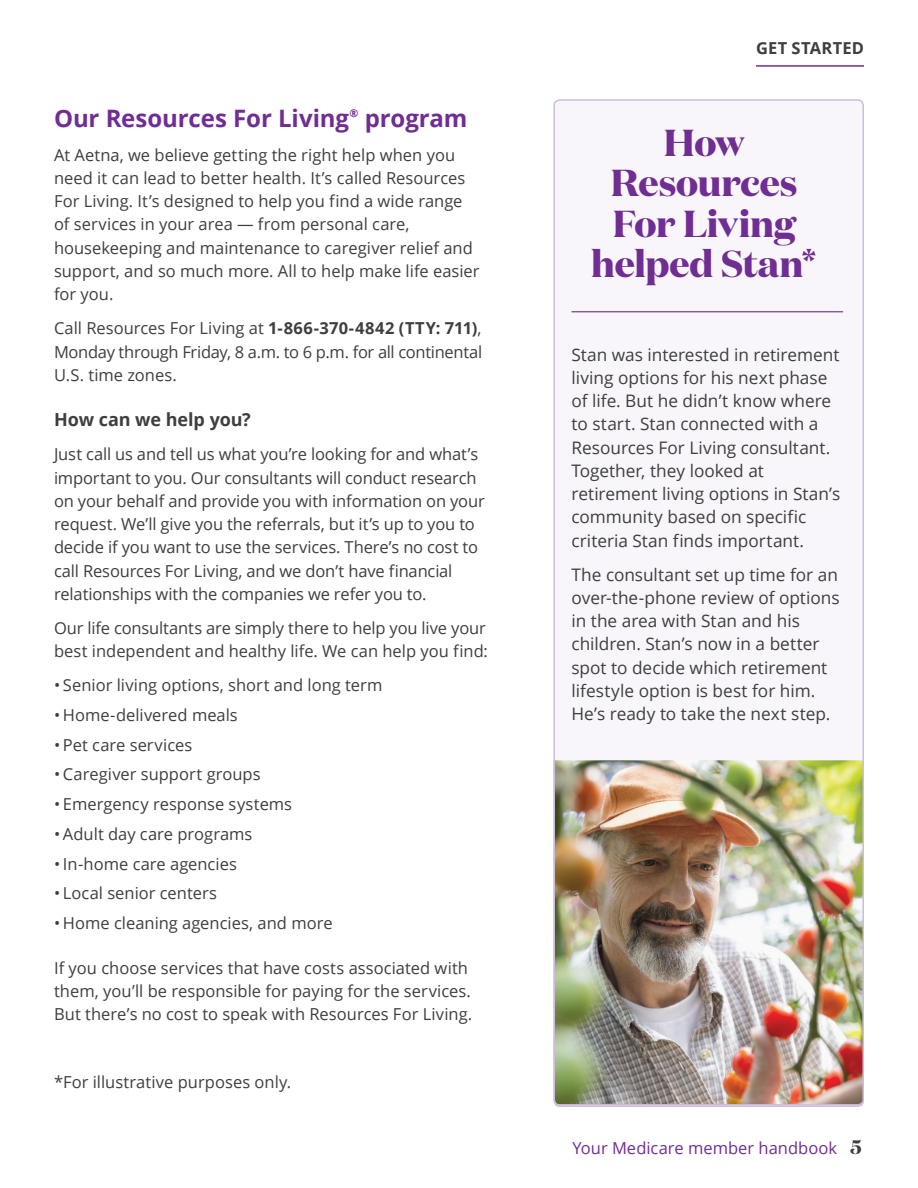
<style>
.page{position:relative;width:918px;height:1188px;background:#fff}
.page>*{position:absolute;margin:0;border:0;box-sizing:border-box;transform-origin:0 0}
.t1{font:700 37.5px/40.5px "Domaine Disp";letter-spacing:-.01em;color:#702d92;text-align:center}
.t2{font:700 24px "Open Sans";letter-spacing:-.005em;color:#702d92}
.t3{font:700 18px "Open Sans";letter-spacing:-.005em;color:#3e3e3f}
.t4{font:17.25px/23.2px "Open Sans";color:#3e3e3f}
.t5{font:16.5px/23.2px "Open Sans";color:#3e3e3f}
.t6{font:16.5px "Open Sans";color:#702d92}
.t7{font:700 16.5px "Open Sans";letter-spacing:.01em;color:#3e3e3f}
.t8{font:700 10.8px "Open Sans";color:#702d92}
.s1{font-weight:700}
.s2{font-family:"Domaine Disp";font-weight:700;font-size:19.5px;color:#3e3e3f}
</style>
<div class="page">
<hr style="left:756px;top:65px;width:108px;height:2px;background:#702d92">
<div style="left:554px;top:100px;width:309px;height:1006px;background:#f8f6fa;border-radius:5px"></div>
<hr style="left:572px;top:311px;width:271px;height:1px;background:#702d92">
<img style="left:553px;top:759px;width:311px;height:347px">
<h2 class="t2" style="left:54px;top:101px;width:297px">Our Resources For Living</h2>
<p class="t8" style="left:350px;top:106px;width:10px">®</p>
<h2 class="t2" style="left:365px;top:101px;width:104px">program</h2>
<p class="t5" style="left:54px;top:143px;width:427px">At Aetna, we believe getting the right help when you need it can lead to better health. It’s called Resources For Living. It’s designed to help you find a wide range of services in your area — from personal care, housekeeping and maintenance to caregiver relief and support, and so much more. All to help make life easier for you.</p>
<p class="t5" style="left:54px;top:316px;width:430px;text-align:justify">Call Resources For Living at <span class="s1">1-866-370-4842 (TTY: 711)</span>, Monday through Friday, 8 a.m. to 6 p.m. for all continental U.S. time zones.</p>
<p class="t3" style="left:54px;top:407px;width:198px">How can we help you?</p>
<p class="t5" style="left:54px;top:442px;width:432px">Just call us and tell us what you’re looking for and what’s important to you. Our consultants will conduct research on your behalf and provide you with information on your request. We’ll give you the referrals, but it’s up to you to decide if you want to use the services. There’s no cost to call Resources For Living, and we don’t have financial relationships with the companies we refer you to.</p>
<p class="t5" style="left:54px;top:616px;width:435px">Our life consultants are simply there to help you live your best independent and healthy life. We can help you find:</p>
<p class="t5" style="left:54px;top:673px;width:330px">• Senior living options, short and long term</p>
<p class="t5" style="left:54px;top:703px;width:185px">• Home-delivered meals</p>
<p class="t5" style="left:54px;top:733px;width:140px">• Pet care services</p>
<p class="t5" style="left:54px;top:762px;width:208px">• Caregiver support groups</p>
<p class="t5" style="left:54px;top:792px;width:240px">• Emergency response systems</p>
<p class="t5" style="left:54px;top:822px;width:200px">• Adult day care programs</p>
<p class="t5" style="left:54px;top:852px;width:184px">• In-home care agencies</p>
<p class="t5" style="left:54px;top:881px;width:164px">• Local senior centers</p>
<p class="t5" style="left:54px;top:911px;width:280px">• Home cleaning agencies, and more</p>
<p class="t5" style="left:54px;top:956px;width:420px">If you choose services that have costs associated with them, you’ll be responsible for paying for the services.<br>But there’s no cost to speak with Resources For Living.</p>
<p class="t5" style="left:54px;top:1070px;width:239px">*For illustrative purposes only.</p>
<p class="t7" style="left:756px;top:37px;width:109px">Get started</p>
<h1 class="t1" style="left:591px;top:122px;width:227px">How<br>Resources<br>For Living helped Stan*</h1>
<p class="t4" style="left:572px;top:342px;width:270px">Stan was interested in retirement living options for his next phase of life. But he didn’t know where to start. Stan connected with a<br>Resources For Living consultant.<br>Together, they looked at retirement living options in Stan’s community based on specific criteria Stan finds important.</p>
<p class="t4" style="left:572px;top:562px;width:270px">The consultant set up time for an over-the-phone review of options in the area with Stan and his children. Stan’s now in a better spot to decide which retirement lifestyle option is best for him.<br>He’s ready to take the next step.</p>
<p class="t6" style="left:573px;top:1137px;width:291px">Your Medicare member handbook <span class="s2">5</span></p>
</div>
